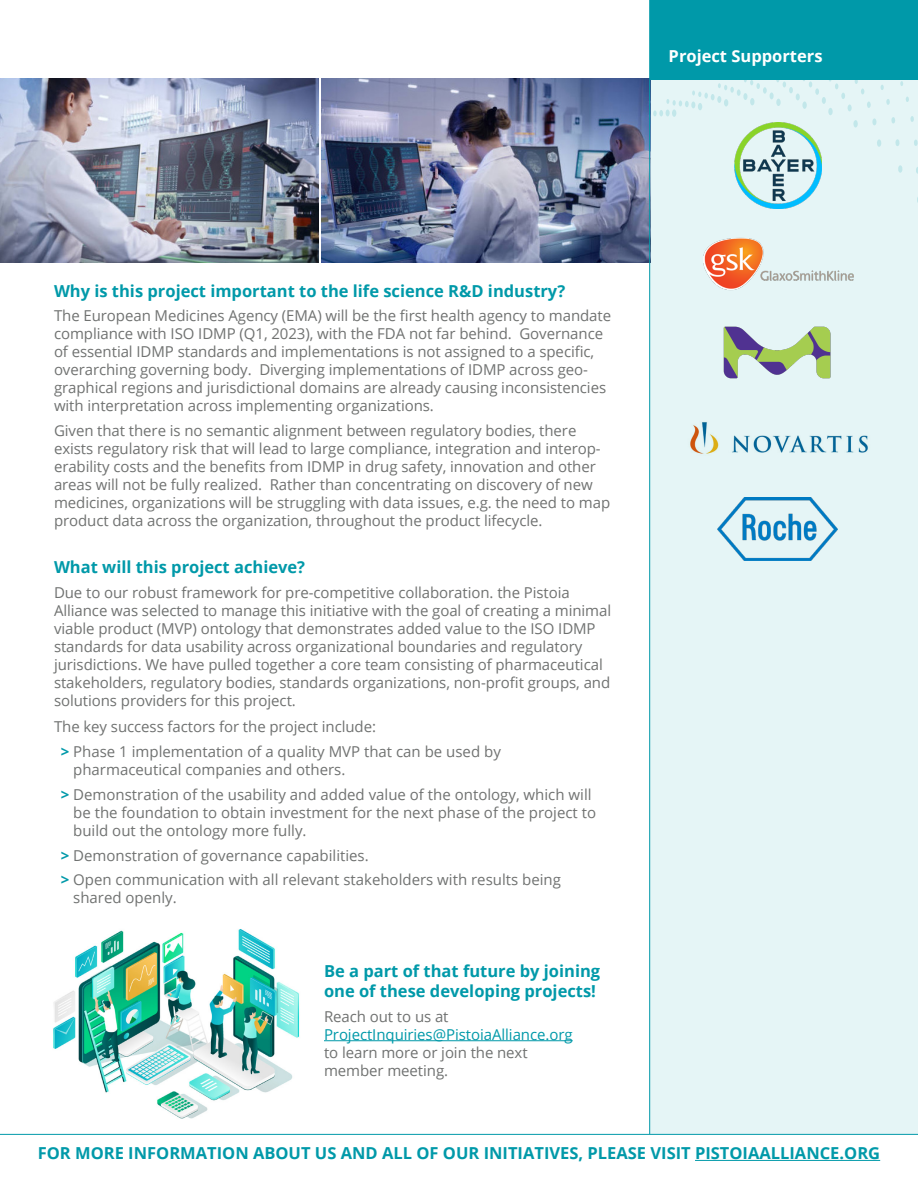
<style>
.page{position:relative;width:918px;height:1188px;background:#fff}
.page>*{position:absolute;margin:0;border:0;box-sizing:border-box;transform-origin:0 0}
.t1{font:700 16.5px/19.8px "Open Sans";color:#0099a9}
.t2{font:700 16.5px "Open Sans";color:#fff}
.t3{font:15px/18px "Open Sans";letter-spacing:-.005em;color:#707271}
.s1{font-weight:700;color:#0099a9}
.s2{color:#0099a9}
</style>
<div class="page">
<div style="left:650px;top:0;width:268px;height:1134px;background:#e5f5f6"></div>
<img style="left:0;top:79px;width:318px;height:183px">
<img style="left:321px;top:79px;width:328px;height:183px">
<img style="left:53px;top:929px;width:247px;height:190px">
<hr style="left:324px;top:1040px;width:249px;height:1px;background:#0099a9">
<hr style="left:0;top:1134px;width:918px;height:1px;background:#0099a9">
<hr style="left:695px;top:1160px;width:185px;height:1px;background:#0099a9">
<hr style="left:649px;top:0;width:1px;height:1134px;background:#0099a9">
<svg style="left:649px;top:98px;width:269px;height:211px"></svg>
<div style="left:650px;top:0;width:268px;height:79px;background:#0099a9"></div>
<img style="left:690px;top:422px;width:178px;height:32px">
<img style="left:718px;top:498px;width:120px;height:62px">
<img style="left:735px;top:122px;width:86px;height:86px">
<img style="left:694px;top:229px;width:169px;height:69px">
<img style="left:723px;top:326px;width:108px;height:53px">
<p class="t2" style="left:669px;top:44px;width:155px">Project Supporters</p>
<p class="t1" style="left:54px;top:280px;width:513px">Why is this project important to the life science R&amp;D industry?</p>
<p class="t3" style="left:54px;top:307px;width:559px">The European Medicines Agency (EMA) will be the first health agency to mandate compliance with ISO IDMP (Q1, 2023), with the FDA not far behind. Governance of essential IDMP standards and implementations is not assigned to a specific, overarching governing body. Diverging implementations of IDMP across geo&shy;graphical regions and jurisdictional domains are already causing inconsistencies with interpretation across implementing organizations.</p>
<p class="t3" style="left:54px;top:421px;width:558px">Given that there is no semantic alignment between regulatory bodies, there exists regulatory risk that will lead to large compliance, integration and interop&shy;erability costs and the benefits from IDMP in drug safety, innovation and other areas will not be fully realized. Rather than concentrating on discovery of new medicines, organizations will be struggling with data issues, e.g. the need to map product data across the organization, throughout the product lifecycle.</p>
<p class="t1" style="left:54px;top:557px;width:253px">What will this project achieve?</p>
<p class="t3" style="left:54px;top:583px;width:559px">Due to our robust framework for pre-competitive collaboration. the Pistoia Alliance was selected to manage this initiative with the goal of creating a minimal viable product (MVP) ontology that demonstrates added value to the ISO IDMP standards for data usability across organizational boundaries and regulatory jurisdictions. We have pulled together a core team consisting of pharmaceutical stakeholders, regulatory bodies, standards organizations, non-profit groups, and solutions providers for this project.</p>
<p class="t3" style="left:54px;top:717px;width:324px">The key success factors for the project include:</p>
<p class="t3" style="left:73px;top:742px;width:429px;text-indent:-12px"><span class="s1">&gt;</span> Phase 1 implementation of a quality MVP that can be used by pharmaceutical companies and others.</p>
<p class="t3" style="left:73px;top:785px;width:524px;text-indent:-12px"><span class="s1">&gt;</span> Demonstration of the usability and added value of the ontology, which will be the foundation to obtain investment for the next phase of the project to build out the ontology more fully.</p>
<p class="t3" style="left:61px;top:846px;width:310px"><span class="s1">&gt;</span> Demonstration of governance capabilities.</p>
<p class="t3" style="left:73px;top:870px;width:489px;text-indent:-12px"><span class="s1">&gt;</span> Open communication with all relevant stakeholders with results being shared openly.</p>
<p class="t1" style="left:324px;top:961px;width:278px">Be a part of that future by joining one of these developing projects!</p>
<p class="t3" style="left:324px;top:1007px;width:250px">Reach out to us at<br><span class="s2">ProjectInquiries@PistoiaAlliance.org </span>to learn more or join the next member meeting.</p>
<p class="t1" style="left:38px;top:1143px;width:844px">FOR MORE INFORMATION ABOUT US AND ALL OF OUR INITIATIVES, PLEASE VISIT PISTOIAALLIANCE.ORG</p>
</div>
